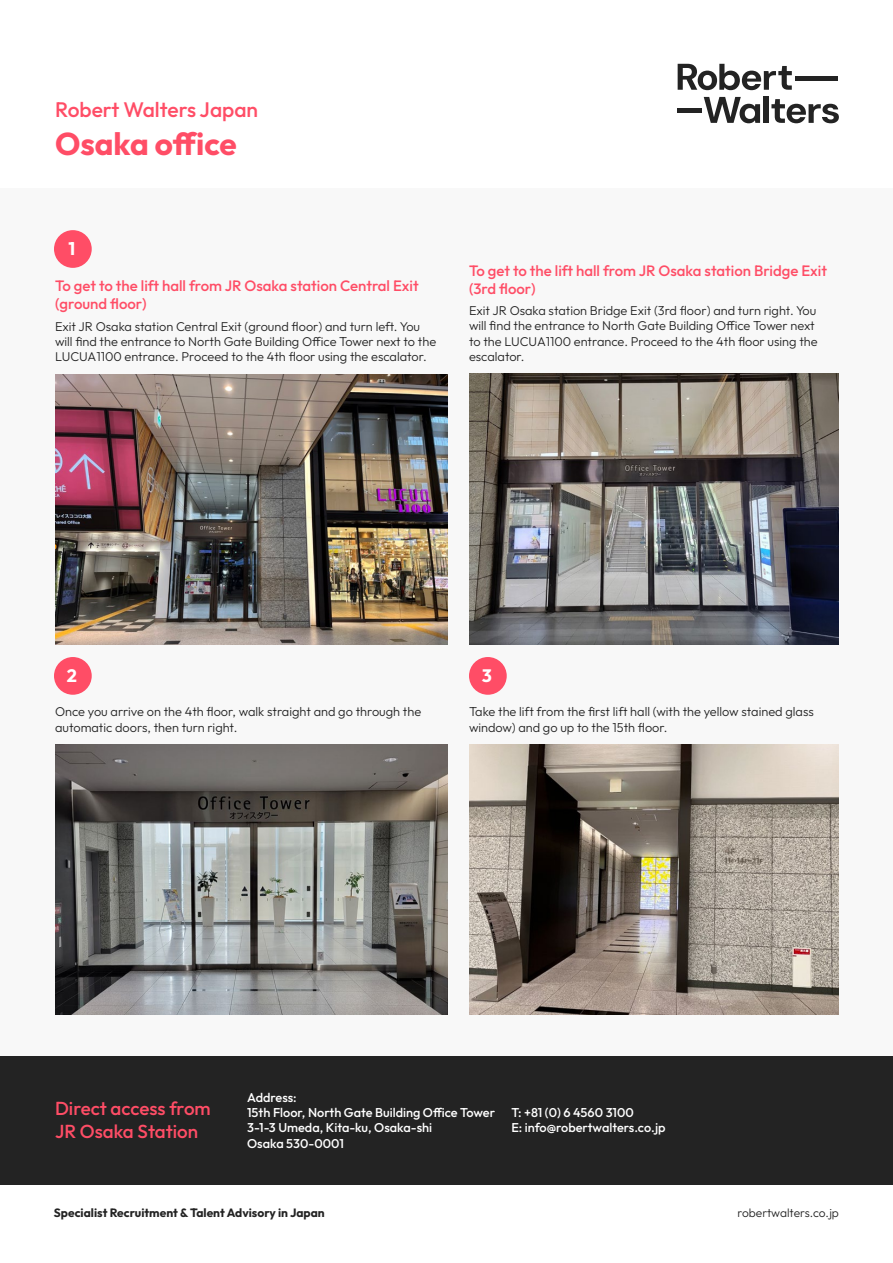
<style>
.page{position:relative;width:893px;height:1263px;background:#fff}
.page>*{position:absolute;margin:0;border:0;box-sizing:border-box;transform-origin:0 0}
.t1{font:700 31.5px "Outfit";color:#ff4d66}
.t2{font:500 21px "Outfit";color:#ff4d66}
.t3{font:500 18.75px/22.5px "Outfit";color:#ff4d66}
.t4{font:700 18px "Outfit";color:#fff}
.t5{font:500 15px "Outfit";color:#ff4d66}
.t6{font:300 12.75px/15.3px "Outfit";color:#232323}
.t7{font:500 12.75px/15.3px "Outfit";color:#fff}
.t8{font:700 12px "Outfit";color:#232323}
.t9{font:300 12px "Outfit";color:#232323}
</style>
<div class="page">
<div style="left:0;top:1056px;width:893px;height:128px;background:#232323"></div>
<div style="left:0;top:189px;width:893px;height:867px;background:#f8f8f8"></div>
<hr style="left:678px;top:108px;width:24px;height:4px;background:#232323">
<hr style="left:795px;top:77px;width:43px;height:4px;background:#232323">
<svg style="left:678px;top:64px;width:114px;height:26px"></svg>
<svg style="left:704px;top:97px;width:56px;height:26px"></svg>
<div style="left:764px;top:97px;width:5px;height:26px;background:#232323"></div>
<svg style="left:771px;top:99px;width:68px;height:24px"></svg>
<img style="left:55px;top:744px;width:393px;height:270px">
<div style="left:54px;top:657px;width:38px;height:38px;background:#ff4d66;border-radius:50%"></div>
<img style="left:469px;top:744px;width:370px;height:271px">
<div style="left:469px;top:657px;width:38px;height:38px;background:#ff4d66;border-radius:50%"></div>
<img style="left:469px;top:374px;width:370px;height:270px">
<img style="left:55px;top:374px;width:393px;height:270px">
<div style="left:54px;top:230px;width:38px;height:38px;background:#ff4d66;border-radius:50%"></div>
<h2 class="t2" style="left:55px;top:97px;width:205px">Robert Walters Japan</h2>
<h1 class="t1" style="left:55px;top:126px;width:183px">Osaka office</h1>
<h3 class="t4" style="left:69px;top:239px;width:8px">1</h3>
<p class="t5" style="left:469px;top:262px;width:360px">To get to the lift hall from JR Osaka station Bridge Exit</p>
<p class="t5" style="left:55px;top:277px;width:365px">To get to the lift hall from JR Osaka station Central Exit</p>
<p class="t5" style="left:469px;top:280px;width:68px">(3rd floor)</p>
<p class="t5" style="left:55px;top:295px;width:93px">(ground floor)</p>
<p class="t6" style="left:55px;top:318px;width:383px">Exit JR Osaka station Central Exit (ground floor) and turn left. You will find the entrance to North Gate Building Office Tower next to the<br>LUCUA1100 entrance. Proceed to the 4th floor using the escalator.</p>
<p class="t6" style="left:469px;top:303px;width:350px">Exit JR Osaka station Bridge Exit (3rd floor) and turn right. You will find the entrance to North Gate Building Office Tower next to the LUCUA1100 entrance. Proceed to the 4th floor using the escalator.</p>
<h3 class="t4" style="left:67px;top:666px;width:12px">2</h3>
<p class="t6" style="left:55px;top:704px;width:368px">Once you arrive on the 4th floor, walk straight and go through the automatic doors, then turn right.</p>
<h3 class="t4" style="left:482px;top:666px;width:12px">3</h3>
<p class="t6" style="left:469px;top:704px;width:346px">Take the lift from the first lift hall (with the yellow stained glass window) and go up to the 15th floor.</p>
<h3 class="t3" style="left:55px;top:1097px;width:157px">Direct access from<br>JR Osaka Station</h3>
<p class="t7" style="left:247px;top:1089px;width:250px">Address:<br>15th Floor, North Gate Building Office Tower<br>3-1-3 Umeda, Kita-ku, Osaka-shi<br>Osaka 530-0001</p>
<p class="t7" style="left:511px;top:1105px;width:156px">T: +81 (0) 6 4560 3100<br>E: info@robertwalters.co.jp</p>
<p class="t8" style="left:54px;top:1206px;width:272px">Specialist Recruitment &amp; Talent Advisory in Japan</p>
<p class="t9" style="left:737px;top:1206px;width:103px">robertwalters.co.jp</p>
</div>
